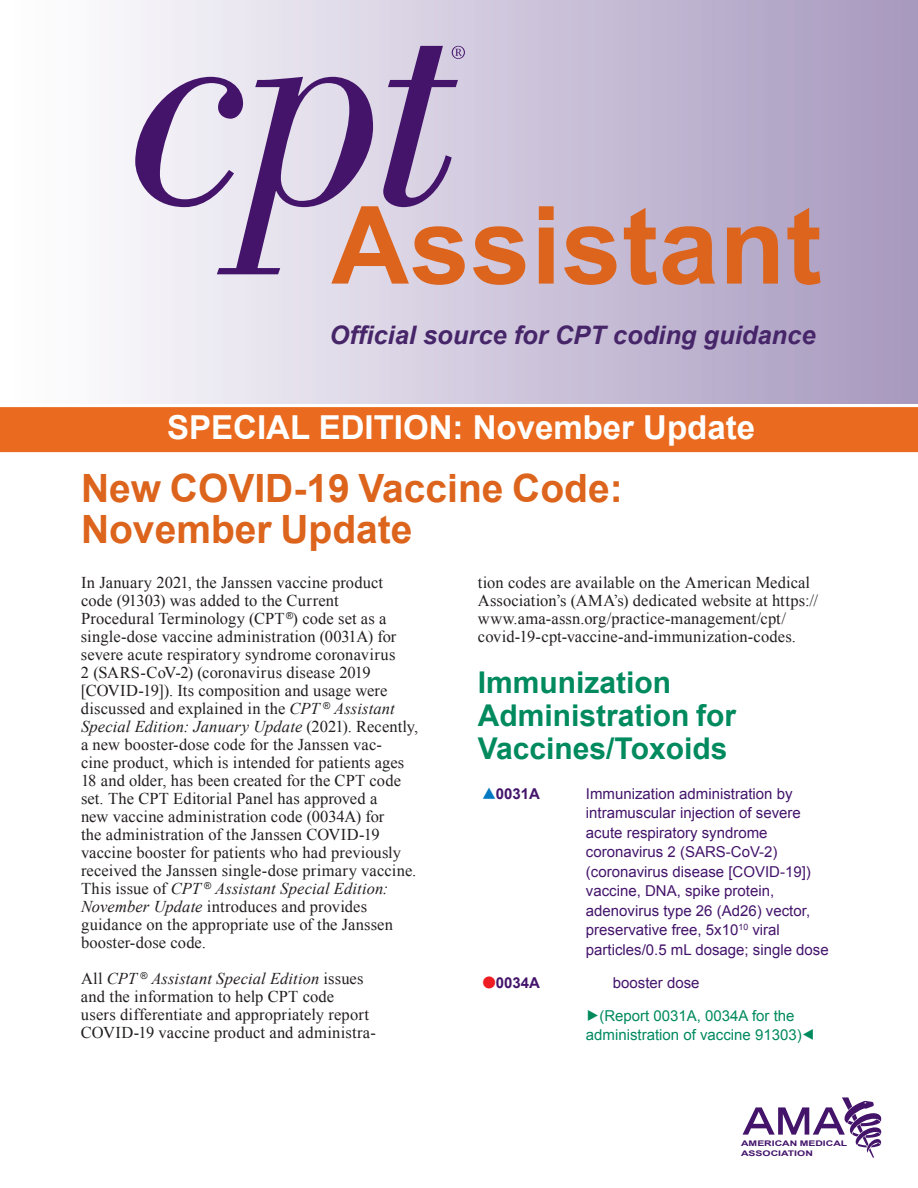
<style>
.page{position:relative;width:918px;height:1188px;background:#fff}
.page>*{position:absolute;margin:0;border:0;box-sizing:border-box;transform-origin:0 0}
.t1{font:700 108px "Arial";letter-spacing:.005em;color:#dc641c}
.t2{font:700 39px/41.2px "Arial";color:#dc641c}
.t3{font:700 33px "Arial";color:#fff}
.H1_from_CPT_Pro_Gree{font:700 30px/33px "Arial";color:#008a5e}
.t4{font:italic 700 25.5px "Arial";color:#462569}
.T_text{font:16.5px/18px "Times New Roman";letter-spacing:.005em;color:#231f20}
.CPT_Parent_Code{font:15px/19.5px "Arial";color:#44146b}
.CPT_Parent_Code-2{font:15px/19.5px "Arial";color:#008a5e;text-align:center}
.CPT_Child_Code{font:15px "Arial";color:#44146b}
.CPT_Parent_Code-3{font:700 15px "Arial";color:#44146b}
.CPT_Child_Code-2{font:700 15px "Arial";color:#44146b}
.t5{font:700 7.8px/10.4px "Arial";color:#44146b;scale:1.35 1}
.s1{font-style:italic}
.s2{color:#0079c2}
</style>
<div class="page">
<div style="left:0;top:0;width:918px;height:404px;background:linear-gradient(to right,#fff,#a798bf)"></div>
<svg style="left:135px;top:77px;width:238px;height:197px;background:#beafcd"></svg>
<svg style="left:383px;top:46px;width:82px;height:161px;background:#a691ba"></svg>
<div style="left:0;top:407px;width:918px;height:45px;background:#ea6b1f"></div>
<svg style="left:743px;top:1097px;width:138px;height:61px"></svg>
<p class="t1" style="left:331px;top:175px;width:492px">Assistant</p>
<p class="t4" style="left:330px;top:318px;width:488px">Official source for CPT coding guidance</p>
<p class="t3" style="left:167px;top:406px;width:589px">SPECIAL EDITION: November Update</p>
<h1 class="t2" style="left:81px;top:469px;width:543px">New COVID-19 Vaccine Code:<br>November Update</h1>
<p class="T_text" style="left:81px;top:573px;width:339px">In January 2021, the Janssen vaccine product code (91303) was added to the Current<br>Procedural Terminology (CPT <sup>®</sup>) code set as a single-dose vaccine administration (0031A) for severe acute respiratory syndrome coronavirus<br>2 (SARS-CoV-2) (coronavirus disease 2019 [COVID-19]). Its composition and usage were discussed and explained in the <span class="s1">CPT</span> <sup>®</sup> <span class="s1">Assistant Special Edition: January Update</span> (2021). Recently, a new booster-dose code for the Janssen vac-<br>cine product, which is intended for patients ages 18 and older, has been created for the CPT code set. The CPT Editorial Panel has approved a<br>new vaccine administration code (0034A) for<br>the administration of the Janssen COVID-19 vaccine booster for patients who had previously received the Janssen single-dose primary vaccine.<br>This issue of <span class="s1">CPT</span> <sup>®</sup> <span class="s1">Assistant Special Edition:<br>November Update</span> introduces and provides guidance on the appropriate use of the Janssen booster-dose code.</p>
<p class="T_text" style="left:81px;top:969px;width:296px">All <span class="s1">CPT</span> <sup>®</sup> <span class="s1">Assistant Special Edition</span> issues and the information to help CPT code<br>users differentiate and appropriately report COVID-19 vaccine product and administra-</p>
<p class="T_text" style="left:478px;top:573px;width:342px">tion codes are available on the American Medical Association’s (AMA’s) dedicated website at https:// www.ama-assn.org/practice-management/cpt/ covid-19-cpt-vaccine-and-immunization-codes.</p>
<p class="H1_from_CPT_Pro_Gree" style="left:478px;top:667px;width:260px">Immunization<br>Administration for<br>Vaccines/Toxoids</p>
<p class="CPT_Parent_Code-3" style="left:482px;top:784px;width:59px"><span class="s2">▲</span>0031A</p>
<p class="CPT_Parent_Code" style="left:586px;top:784px;width:244px">Immunization administration by intramuscular injection of severe acute respiratory syndrome coronavirus 2 (SARS-CoV-2) (coronavirus disease [COVID-19]) vaccine, DNA, spike protein, adenovirus type 26 (Ad26) vector, preservative free, 5x10<sup>10</sup> viral particles/0.5 mL dosage; single dose</p>
<p class="CPT_Child_Code-2" style="left:496px;top:973px;width:46px">0034A</p>
<p class="CPT_Child_Code" style="left:613px;top:973px;width:88px">booster dose</p>
<p class="CPT_Parent_Code-2" style="left:586px;top:1006px;width:217px">(Report 0031A, 0034A for the administration of vaccine 91303)</p>
<h1 class="t5" style="left:741px;top:1138px;width:80px">AMERICAN MEDICAL<br>ASSOCIATION</h1>
</div>
